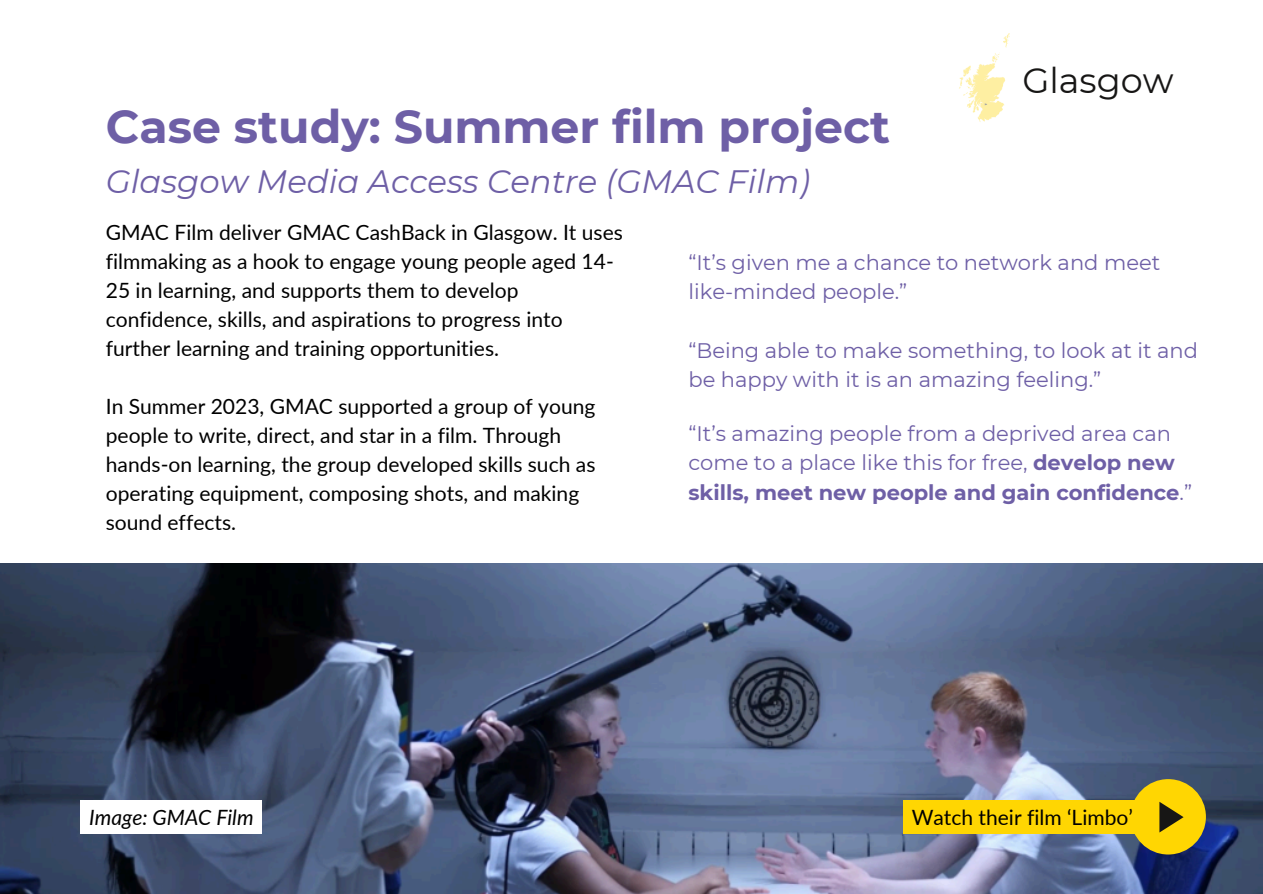
<style>
.page{position:relative;width:1263px;height:894px;background:#fff}
.page>*{position:absolute;margin:0;border:0;box-sizing:border-box;transform-origin:0 0}
.t1{font:700 45.9px "Montserrat";color:#6e5fa6}
.t2{font:35.1px "Montserrat";color:#171615}
.t3{font:italic 32.4px "Montserrat";color:#6e5fa6}
.t4{font:21px/29px "Lato";color:#000}
.t5{font:21px/29.2px "Montserrat";color:#6e5fa6}
.t6{font:italic 21px "Lato";color:#000}
.s1{font-weight:700}
</style>
<div class="page">
<img style="left:0;top:563px;width:1263px;height:330px">
<div style="left:81px;top:800px;width:181px;height:33px;background:#fff"></div>
<img style="left:959px;top:33px;width:51px;height:89px">
<div style="left:1130px;top:778px;width:76px;height:76px;background:#ffd602;border-radius:50%"></div>
<svg style="left:1159px;top:801px;width:24px;height:31px"></svg>
<div style="left:903px;top:800px;width:238px;height:33px;background:#ffd602"></div>
<p class="t2" style="left:1022px;top:59px;width:153px">Glasgow</p>
<h1 class="t1" style="left:106px;top:99px;width:786px">Case study: Summer film project</h1>
<h1 class="t3" style="left:106px;top:161px;width:706px">Glasgow Media Access Centre (GMAC Film)</h1>
<p class="t4" style="left:106px;top:217px;width:519px">GMAC Film deliver GMAC CashBack in Glasgow. It uses filmmaking as a hook to engage young people aged 14- 25 in learning, and supports them to develop confidence, skills, and aspirations to progress into further learning and training opportunities.</p>
<h1 class="t4" style="left:106px;top:391px;width:491px">In Summer 2023, GMAC supported a group of young people to write, direct, and star in a film. Through hands-on learning, the group developed skills such as operating equipment, composing shots, and making sound effects.</h1>
<p class="t5" style="left:688px;top:248px;width:473px">“It’s given me a chance to network and meet like-minded people.”</p>
<p class="t5" style="left:688px;top:335px;width:511px">“Being able to make something, to look at it and be happy with it is an amazing feeling.”</p>
<p class="t5" style="left:688px;top:419px;width:505px">“It’s amazing people from a deprived area can come to a place like this for free, <span class="s1">develop new skills, meet new people and gain confidence</span>.”</p>
<p class="t6" style="left:89px;top:803px;width:166px">Image: GMAC Film</p>
<p class="t4" style="left:912px;top:801px;width:223px">Watch their film ‘Limbo’</p>
</div>
